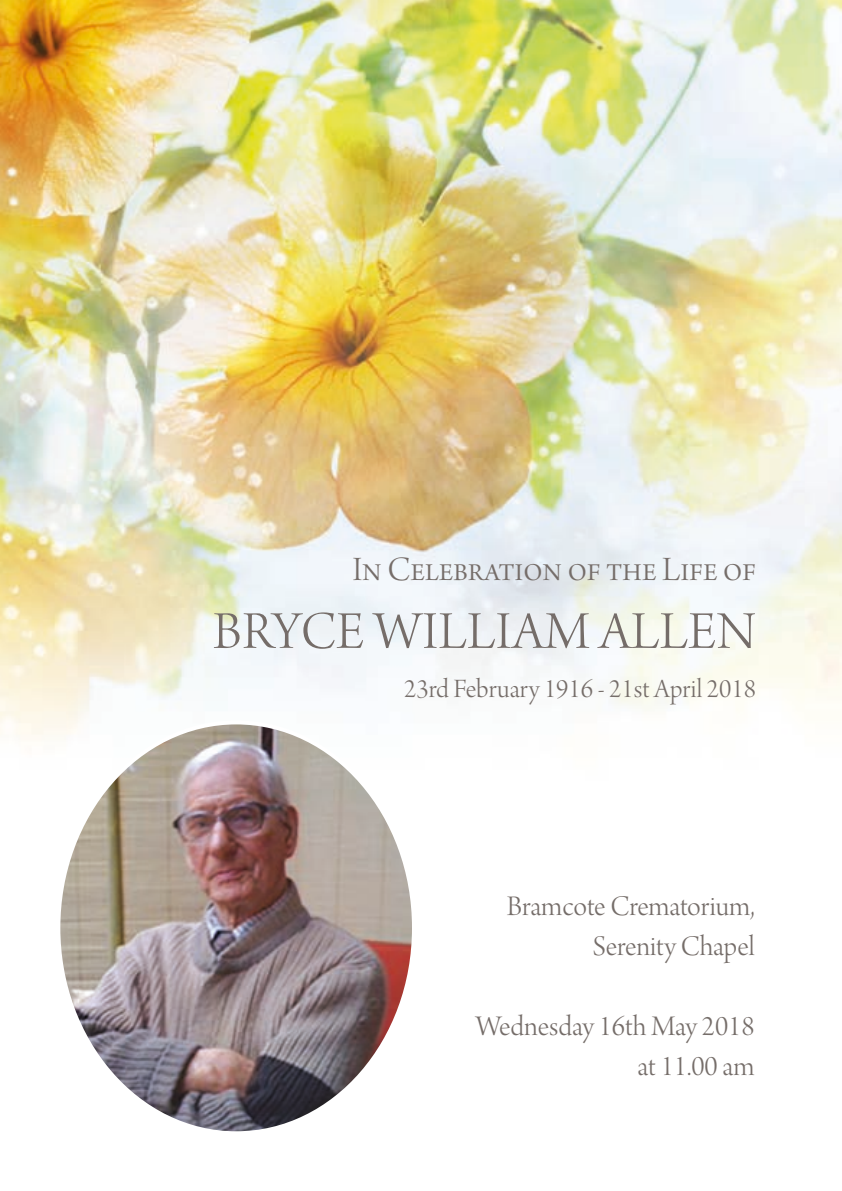
<style>
.page{position:relative;width:842px;height:1191px;background:#fff}
.page>*{position:absolute;margin:0;border:0;box-sizing:border-box;transform-origin:0 0}
.t1{font:56px "Arno Pro Light Display";letter-spacing:.01em;color:#756d69}
.t2{font:36px "Arno Pro Light Display";color:#756d69}
.t3{font:30px/40px "Arno Pro Light Display";color:#756d69;text-align:right}
.t4{font:28px "Arno Pro Light Display";color:#756d69}
</style>
<div class="page">
<img style="left:0;top:0;width:842px;height:740px">
<img style="left:58px;top:722px;width:356px;height:408px">
<p class="t2" style="left:352px;top:549px;width:405px">In Celebration of the Life of</p>
<h1 class="t1" style="left:213px;top:601px;width:544px">BRYCE WILLIAM ALLEN</h1>
<p class="t4" style="left:404px;top:673px;width:354px">23rd February 1916 - 21st April 2018</p>
<p class="t3" style="left:507px;top:888px;width:249px">Bramcote Crematorium,<br>Serenity Chapel</p>
<p class="t3" style="left:476px;top:1008px;width:280px">Wednesday 16th May 2018 at 11.00 am</p>
</div>
